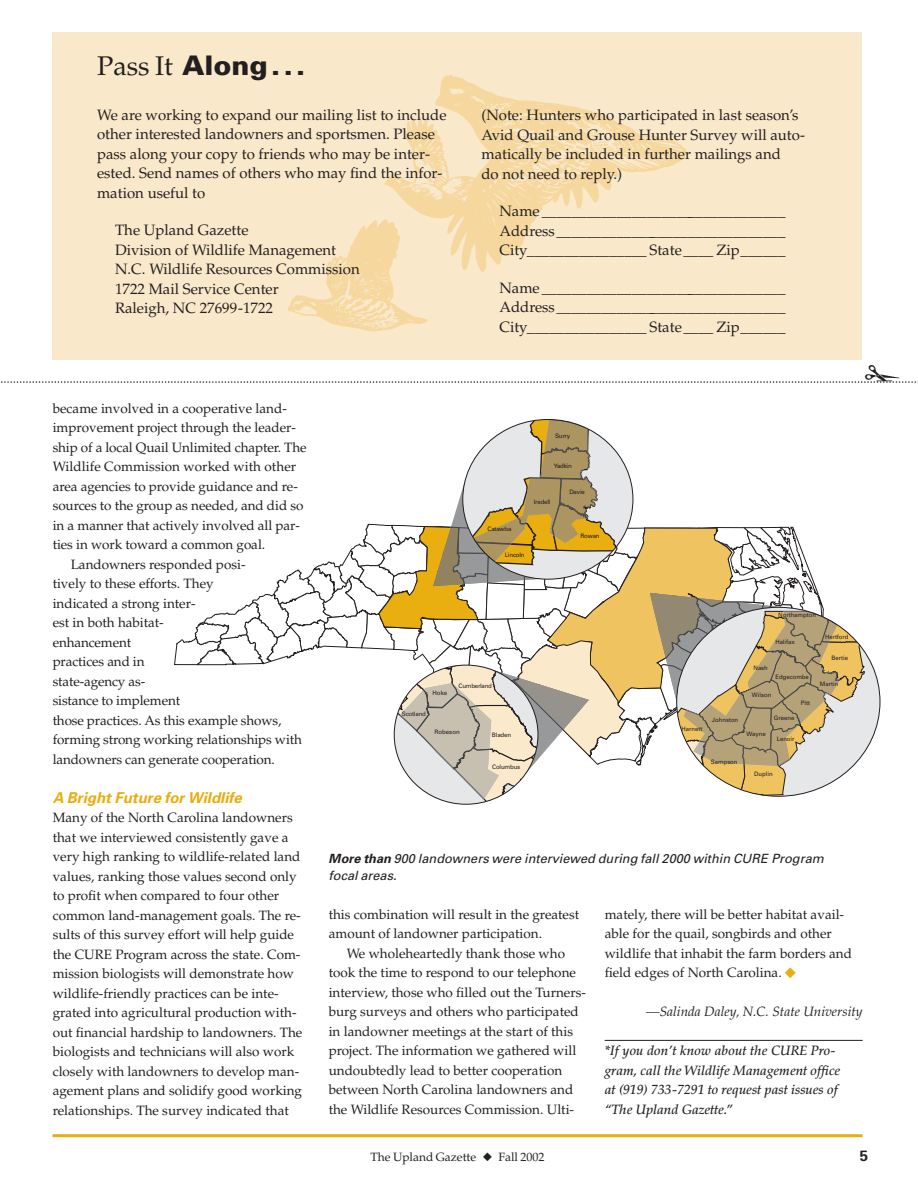
<style>
.page{position:relative;width:918px;height:1188px;background:#fff}
.page>*{position:absolute;margin:0;border:0;box-sizing:border-box;transform-origin:0 0}
.t1{font:900 27px "Univers";color:#231f20}
.t2{font:15px/19.5px "Palatino";color:#231f20}
.t3{font:italic 700 15px "Univers";color:#e8ae10}
.t4{font:700 15px "Univers";color:#231f20}
.t5{font:13.5px/19.5px "Palatino";color:#231f20}
.t6{font:italic 500 13.5px/19.5px "Palatino";color:#231f20}
.t7{font:italic 13.5px "Palatino";color:#231f20}
.t8{font:italic 12.75px/16.5px "Univers";color:#231f20}
.t9{font:12px "Palatino";color:#231f20}
.t10{font:6.15px "Univers";letter-spacing:-.03em;color:#231f20}
.t11{font:6.15px "Univers";color:#231f20}
.t12{font:6px "Univers";color:#231f20}
.s1{font-family:"Palatino";font-weight:400}
.s2{font-weight:700}
</style>
<div class="page">
<div style="left:52px;top:32px;width:810px;height:328px;background:#f9e8ca"></div>
<img style="left:288px;top:74px;width:399px;height:258px">
<hr style="left:52px;top:1134px;width:810px;height:3px;background:#e8ae10">
<hr style="left:605px;top:1040px;width:258px;height:1px;background:#231f20">
<div style="left:677px;top:607px;width:203px;height:189px;background:#e6e7e8;border-radius:50%"></div>
<svg style="left:174px;top:420px;width:692px;height:384px"></svg>
<svg style="left:1px;top:381px;width:917px;height:2px"></svg>
<h1 class="t1" style="left:97px;top:55px;width:210px"><span class="s1">Pass It</span> Along...</h1>
<p class="t2" style="left:97px;top:107px;width:351px">We are working to expand our mailing list to include other interested landowners and sportsmen. Please pass along your copy to friends who may be inter&shy;ested. Send names of others who may find the infor&shy;mation useful to</p>
<p class="t2" style="left:115px;top:222px;width:246px">The Upland Gazette<br>Division of Wildlife Management<br>N.C. Wildlife Resources Commission<br>1722 Mail Service Center<br>Raleigh, NC 27699-1722</p>
<p class="t2" style="left:481px;top:107px;width:325px">(Note: Hunters who participated in last season’s Avid Quail and Grouse Hunter Survey will auto&shy;matically be included in further mailings and<br>do not need to reply.)</p>
<p class="t2" style="left:499px;top:203px;width:288px;text-align:justify">Name_________________________________ Address_______________________________ City________________ State____ Zip______</p>
<p class="t2" style="left:499px;top:280px;width:288px;text-align:justify">Name_________________________________ Address_______________________________ City________________ State____ Zip______</p>
<p class="t5" style="left:53px;top:400px;width:236px">became involved in a cooperative land-</p>
<p class="t5" style="left:53px;top:419px;width:245px">improvement project through the leader-</p>
<p class="t5" style="left:53px;top:439px;width:255px">ship of a local Quail Unlimited chapter. The</p>
<p class="t5" style="left:53px;top:458px;width:245px">Wildlife Commission worked with other</p>
<p class="t5" style="left:53px;top:478px;width:247px">area agencies to provide guidance and re-</p>
<p class="t5" style="left:53px;top:497px;width:252px">sources to the group as needed, and did so</p>
<p class="t5" style="left:53px;top:517px;width:249px">in a manner that actively involved all par-</p>
<p class="t5" style="left:53px;top:536px;width:214px">ties in work toward a common goal.</p>
<p class="t5" style="left:71px;top:556px;width:176px">Landowners responded posi-</p>
<p class="t5" style="left:53px;top:575px;width:163px">tively to these efforts. They</p>
<p class="t5" style="left:53px;top:595px;width:144px">indicated a strong inter-</p>
<p class="t5" style="left:53px;top:614px;width:113px">est in both habitat-</p>
<p class="t5" style="left:53px;top:634px;width:80px">enhancement</p>
<p class="t5" style="left:53px;top:653px;width:93px">practices and in</p>
<p class="t5" style="left:53px;top:673px;width:94px">state-agency as-</p>
<p class="t5" style="left:53px;top:692px;width:129px">sistance to implement</p>
<p class="t5" style="left:53px;top:712px;width:230px">those practices. As this example shows,</p>
<p class="t5" style="left:53px;top:731px;width:251px">forming strong working relationships with</p>
<p class="t5" style="left:53px;top:751px;width:224px">landowners can generate cooperation.</p>
<p class="t3" style="left:53px;top:792px;width:191px">A Bright Future for Wildlife</p>
<p class="t5" style="left:53px;top:809px;width:251px">Many of the North Carolina landowners that we interviewed consistently gave a very high ranking to wildlife-related land values, ranking those values second only to profit when compared to four other common land-management goals. The re&shy;sults of this survey effort will help guide the CURE Program across the state. Com&shy;mission biologists will demonstrate how wildlife-friendly practices can be inte&shy;grated into agricultural production with&shy;out financial hardship to landowners. The biologists and technicians will also work closely with landowners to develop man&shy;agement plans and solidify good working relationships. The survey indicated that</p>
<p class="t10" style="left:555px;top:434px;width:17px">Surry</p>
<p class="t10" style="left:554px;top:463px;width:20px">Yadkin</p>
<p class="t10" style="left:487px;top:526px;width:26px">Catawba</p>
<p class="t10" style="left:505px;top:553px;width:21px">Lincoln</p>
<p class="t10" style="left:534px;top:500px;width:18px">Iredell</p>
<p class="t10" style="left:569px;top:489px;width:17px">Davie</p>
<p class="t10" style="left:580px;top:533px;width:21px">Rowan</p>
<p class="t12" style="left:778px;top:612px;width:40px">Northampton</p>
<p class="t12" style="left:775px;top:640px;width:21px">Halifax</p>
<p class="t12" style="left:825px;top:635px;width:25px">Hertford</p>
<p class="t12" style="left:832px;top:656px;width:18px">Bertie</p>
<p class="t12" style="left:753px;top:665px;width:16px">Nash</p>
<p class="t12" style="left:775px;top:675px;width:35px">Edgecombe</p>
<p class="t10" style="left:459px;top:684px;width:35px">Cumberland</p>
<p class="t12" style="left:820px;top:682px;width:20px">Martin</p>
<p class="t10" style="left:433px;top:691px;width:16px">Hoke</p>
<p class="t11" style="left:434px;top:729px;width:27px">Robeson</p>
<p class="t10" style="left:402px;top:711px;width:26px">Scotland</p>
<p class="t10" style="left:492px;top:732px;width:21px">Bladen</p>
<p class="t10" style="left:492px;top:765px;width:30px">Columbus</p>
<p class="t12" style="left:682px;top:727px;width:22px">Harnett</p>
<p class="t12" style="left:712px;top:718px;width:28px">Johnston</p>
<p class="t12" style="left:711px;top:760px;width:28px">Sampson</p>
<p class="t12" style="left:752px;top:693px;width:21px">Wilson</p>
<p class="t12" style="left:801px;top:701px;width:11px">Pitt</p>
<p class="t12" style="left:774px;top:716px;width:22px">Greene</p>
<p class="t12" style="left:746px;top:732px;width:21px">Wayne</p>
<p class="t12" style="left:754px;top:771px;width:20px">Duplin</p>
<p class="t12" style="left:777px;top:737px;width:19px">Lenoir</p>
<p class="t8" style="left:329px;top:851px;width:497px"><span class="s2">More than</span> 900 landowners were interviewed during fall 2000 within CURE Program focal areas.</p>
<p class="t5" style="left:329px;top:906px;width:252px">this combination will result in the greatest amount of landowner participation.</p>
<p class="t5" style="left:329px;top:945px;width:259px;text-indent:18px">We wholeheartedly thank those who took the time to respond to our telephone interview, those who filled out the Turners&shy;burg surveys and others who participated in landowner meetings at the start of this project. The information we gathered will undoubtedly lead to better cooperation between North Carolina landowners and the Wildlife Resources Commission. Ulti-</p>
<p class="t5" style="left:605px;top:906px;width:249px">mately, there will be better habitat avail&shy;able for the quail, songbirds and other wildlife that inhabit the farm borders and field edges of North Carolina.</p>
<p class="t7" style="left:646px;top:1006px;width:218px">—Salinda Daley, N.C. State University</p>
<p class="t6" style="left:605px;top:1043px;width:237px">*If you don’t know about the CURE Pro&shy;gram, call the Wildlife Management office at (919) 733-7291 to request past issues of “The Upland Gazette.”</p>
<p class="t9" style="left:371px;top:1152px;width:175px">The Upland Gazette ◆ Fall 2002</p>
<p class="t4" style="left:860px;top:1150px;width:10px">5</p>
</div>
